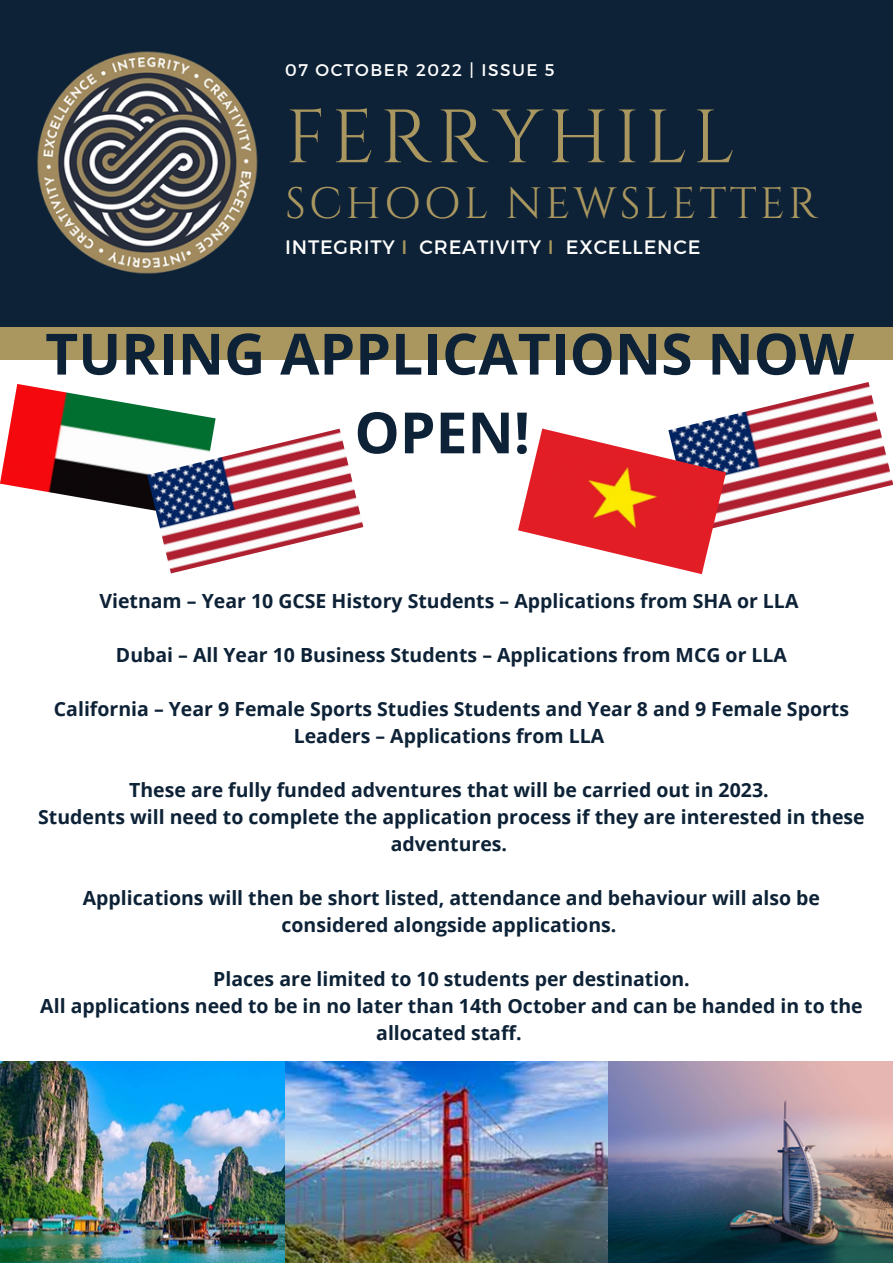
<style>
.page{position:relative;width:893px;height:1264px;background:#fff}
.page>*{position:absolute;margin:0;border:0;box-sizing:border-box;transform-origin:0 0}
.t1{font:75.3px "Cinzel";letter-spacing:.07em;color:#aa9760}
.t2{font:700 57px/78.8px "Open Sans";color:#0d2236;text-align:center}
.t3{font:43.8px "Cinzel";letter-spacing:.07em;color:#aa9760}
.t4{font:700 19.5px/27px "Open Sans";color:#0d2236;text-align:center}
.t5{font:19.35px "Montserrat";letter-spacing:.04em;color:#fff}
.t6{font:16.95px "Montserrat";letter-spacing:.09em;color:#fff}
.s1{color:#aa9760}
</style>
<div class="page">
<div style="left:0;top:0;width:892px;height:1262px;background:#0d2236"></div>
<div style="left:0;top:328px;width:892px;height:934px;background:#fff"></div>
<div style="left:0;top:328px;width:892px;height:31px;background:#aa9760"></div>
<img style="left:37px;top:51px;width:221px;height:223px">
<img style="left:0;top:384px;width:215px;height:126px">
<img style="left:147px;top:428px;width:216px;height:145px">
<img style="left:678px;top:382px;width:214px;height:143px">
<img style="left:518px;top:428px;width:208px;height:146px">
<img style="left:0;top:1061px;width:285px;height:201px">
<img style="left:285px;top:1061px;width:323px;height:201px">
<img style="left:608px;top:1061px;width:284px;height:201px">
<p class="t6" style="left:285px;top:59px;width:271px">07 OCTOBER 2022 | ISSUE 5</p>
<h1 class="t1" style="left:285px;top:89px;width:451px">FERRYHILL</h1>
<h3 class="t3" style="left:285px;top:176px;width:534px">SCHOOL NEWSLETTER</h3>
<p class="t5" style="left:285px;top:235px;width:416px">INTEGRITY <span class="s1">I</span> CREATIVITY <span class="s1">I</span> EXCELLENCE</p>
<h2 class="t2" style="left:45px;top:313px;width:810px">TURING APPLICATIONS NOW<br>OPEN!</h2>
<p class="t4" style="left:99px;top:587px;width:700px">Vietnam – Year 10 GCSE History Students – Applications from SHA or LLA</p>
<p class="t4" style="left:116px;top:641px;width:672px">Dubai – All Year 10 Business Students – Applications from MCG or LLA</p>
<p class="t4" style="left:54px;top:695px;width:796px">California – Year 9 Female Sports Studies Students and Year 8 and 9 Female Sports<br>Leaders – Applications from LLA</p>
<p class="t4" style="left:38px;top:775px;width:828px">These are fully funded adventures that will be carried out in 2023.<br>Students will need to complete the application process if they are interested in these adventures.</p>
<p class="t4" style="left:83px;top:883px;width:738px">Applications will then be short listed, attendance and behaviour will also be considered alongside applications.</p>
<p class="t4" style="left:40px;top:964px;width:823px">Places are limited to 10 students per destination.<br>All applications need to be in no later than 14th October and can be handed in to the allocated staff.</p>
</div>
